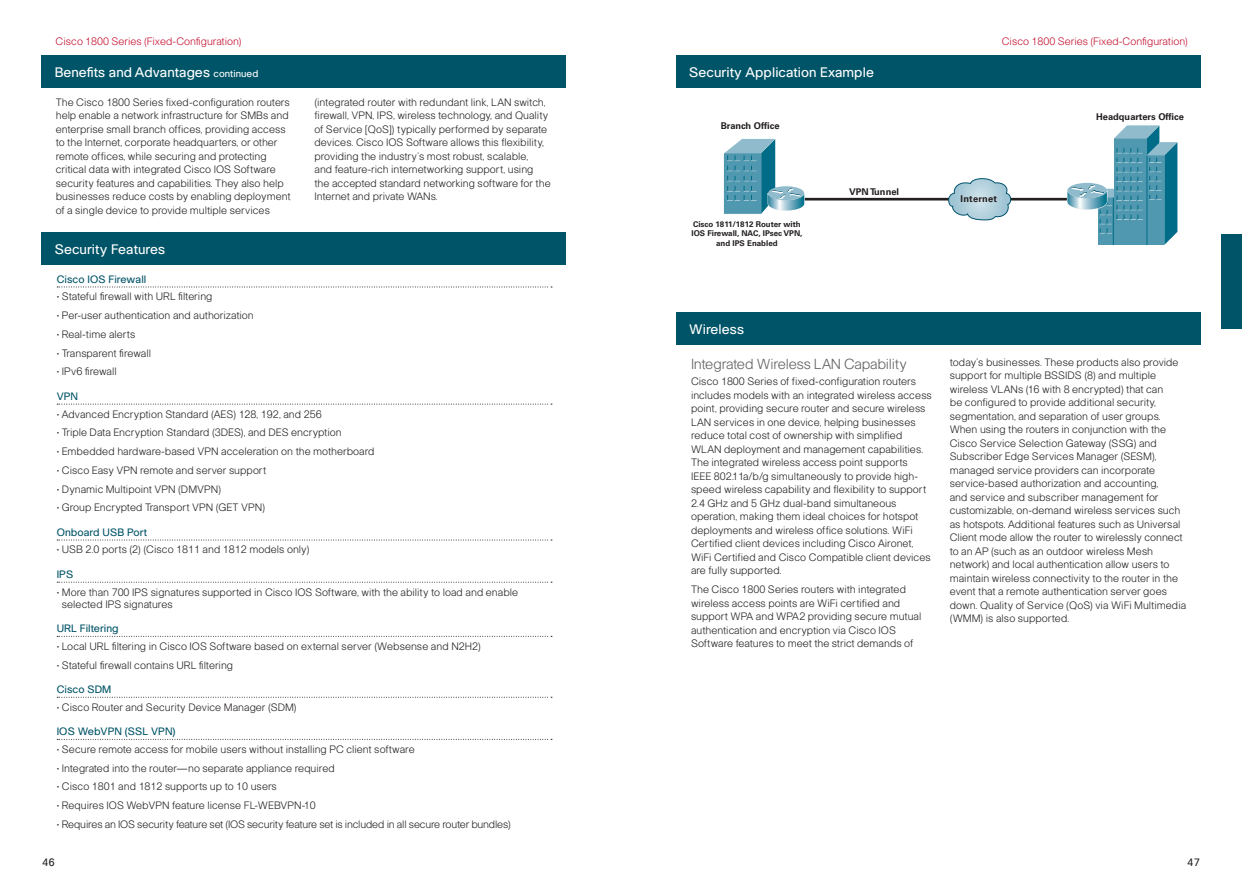
<style>
.page{position:relative;width:1242px;height:891px;background:#fff}
.page>*{position:absolute;margin:0;border:0;box-sizing:border-box;transform-origin:0 0}
.Product_Subhead_ligh{font:300 14.25px "Cisco";letter-spacing:-.015em;color:#5f5f62}
.Blue_Strip_regular{font:13.5px "Cisco";color:#fff}
.Product_Body_Copy_li{font:300 10.5px/13.5px "Cisco";color:#231f20}
.Product_Bullet_Copy{font:300 10.5px/12px "Cisco";color:#231f20}
.Product_Bullet_Copy-2{font:300 10.5px "Cisco";letter-spacing:-.02em;color:#231f20}
.Product_Subhead_w_do{font:10.5px "Cisco";color:#005467}
.SECTION_right{font:300 10.5px "Cisco";color:#c3102f}
.SECTION_left{font:300 10.5px "Cisco";color:#c3102f}
.t1{font:10.5px "Cisco";color:#231f20}
.t2{font:700 9.3px "Univers";color:#231f20}
.t3{font:700 9.3px "Univers";letter-spacing:.02em;color:#231f20}
.t4{font:700 7.95px/9.6px "Univers";color:#231f20;text-align:center}
.s1{font-size:9.75px}
</style>
<div class="page">
<div style="left:676px;top:312px;width:525px;height:32px;background:#005467"></div>
<hr style="left:800px;top:198px;width:272px;height:3px;background:#231f20">
<svg style="left:946px;top:178px;width:66px;height:42px"></svg>
<svg style="left:1067px;top:125px;width:111px;height:121px"></svg>
<svg style="left:724px;top:139px;width:81px;height:75px"></svg>
<div style="left:41px;top:55px;width:525px;height:32px;background:#005467"></div>
<div style="left:41px;top:232px;width:525px;height:33px;background:#005467"></div>
<div style="left:676px;top:55px;width:525px;height:32px;background:#005467"></div>
<svg style="left:57px;top:287px;width:495px;height:1px"></svg>
<svg style="left:57px;top:404px;width:495px;height:1px"></svg>
<svg style="left:57px;top:540px;width:495px;height:1px"></svg>
<svg style="left:57px;top:582px;width:495px;height:1px"></svg>
<svg style="left:57px;top:636px;width:495px;height:1px"></svg>
<svg style="left:57px;top:697px;width:495px;height:1px"></svg>
<svg style="left:57px;top:739px;width:495px;height:1px"></svg>
<div style="left:1222px;top:234px;width:20px;height:95px;background:#005467"></div>
<p class="SECTION_left" style="left:56px;top:35px;width:188px">Cisco 1800 Series (Fixed-Configuration)</p>
<p class="Blue_Strip_regular" style="left:55px;top:64px;width:205px">Benefits and Advantages <span class="s1">continued</span></p>
<p class="Product_Body_Copy_li" style="left:56px;top:95px;width:236px">The Cisco 1800 Series fixed-configuration routers help enable a network infrastructure for SMBs and enterprise small branch offices, providing access to the Internet, corporate headquarters, or other remote offices, while securing and protecting critical data with integrated Cisco IOS Software security features and capabilities. They also help businesses reduce costs by enabling deployment of a single device to provide multiple services</p>
<p class="Product_Body_Copy_li" style="left:315px;top:95px;width:238px">(integrated router with redundant link, LAN switch, firewall, VPN, IPS, wireless technology, and Quality of Service [QoS]) typically performed by separate devices. Cisco IOS Software allows this flexibility, providing the industry’s most robust, scalable,<br>and feature-rich internetworking support, using the accepted standard networking software for the Internet and private WANs.</p>
<p class="Blue_Strip_regular" style="left:55px;top:241px;width:112px">Security Features</p>
<p class="Product_Subhead_w_do" style="left:57px;top:273px;width:91px">Cisco IOS Firewall</p>
<p class="Product_Bullet_Copy" style="left:57px;top:290px;width:157px">• Stateful firewall with URL filtering</p>
<p class="Product_Bullet_Copy" style="left:57px;top:309px;width:198px">• Per-user authentication and authorization</p>
<p class="Product_Bullet_Copy" style="left:57px;top:328px;width:80px">• Real-time alerts</p>
<p class="Product_Bullet_Copy" style="left:57px;top:347px;width:96px">• Transparent firewall</p>
<p class="Product_Bullet_Copy" style="left:57px;top:365px;width:61px">• IPv6 firewall</p>
<p class="Product_Subhead_w_do" style="left:57px;top:390px;width:23px">VPN</p>
<p class="Product_Bullet_Copy" style="left:57px;top:408px;width:266px">• Advanced Encryption Standard (AES) 128, 192, and 256</p>
<p class="Product_Bullet_Copy" style="left:57px;top:426px;width:286px">• Triple Data Encryption Standard (3DES), and DES encryption</p>
<p class="Product_Bullet_Copy" style="left:57px;top:445px;width:319px">• Embedded hardware-based VPN acceleration on the motherboard</p>
<p class="Product_Bullet_Copy" style="left:57px;top:464px;width:211px">• Cisco Easy VPN remote and server support</p>
<p class="Product_Bullet_Copy" style="left:57px;top:483px;width:166px">• Dynamic Multipoint VPN (DMVPN)</p>
<p class="Product_Bullet_Copy" style="left:57px;top:501px;width:210px">• Group Encrypted Transport VPN (GET VPN)</p>
<p class="Product_Subhead_w_do" style="left:57px;top:526px;width:92px">Onboard USB Port</p>
<p class="Product_Bullet_Copy" style="left:57px;top:544px;width:254px">• USB 2.0 ports (2) (Cisco 1811 and 1812 models only)</p>
<p class="Product_Subhead_w_do" style="left:57px;top:568px;width:18px">IPS</p>
<p class="Product_Bullet_Copy" style="left:62px;top:586px;width:458px;text-indent:-5px">• More than 700 IPS signatures supported in Cisco IOS Software, with the ability to load and enable selected IPS signatures</p>
<p class="Product_Subhead_w_do" style="left:57px;top:623px;width:63px">URL Filtering</p>
<p class="Product_Bullet_Copy" style="left:57px;top:640px;width:426px">• Local URL filtering in Cisco IOS Software based on external server (Websense and N2H2)</p>
<p class="Product_Bullet_Copy" style="left:57px;top:659px;width:178px">• Stateful firewall contains URL filtering</p>
<p class="Product_Subhead_w_do" style="left:57px;top:683px;width:56px">Cisco SDM</p>
<p class="Product_Bullet_Copy" style="left:57px;top:701px;width:241px">• Cisco Router and Security Device Manager (SDM)</p>
<p class="Product_Subhead_w_do" style="left:57px;top:726px;width:120px">IOS WebVPN (SSL VPN)</p>
<p class="Product_Bullet_Copy" style="left:57px;top:743px;width:359px">• Secure remote access for mobile users without installing PC client software</p>
<p class="Product_Bullet_Copy" style="left:57px;top:762px;width:280px">• Integrated into the router—no separate appliance required</p>
<p class="Product_Bullet_Copy" style="left:57px;top:780px;width:222px">• Cisco 1801 and 1812 supports up to 10 users</p>
<p class="Product_Bullet_Copy" style="left:57px;top:799px;width:260px">• Requires IOS WebVPN feature license FL-WEBVPN-10</p>
<p class="Product_Bullet_Copy-2" style="left:57px;top:818px;width:455px">• Requires an IOS security feature set (IOS security feature set is included in all secure router bundles)</p>
<p class="Blue_Strip_regular" style="left:689px;top:64px;width:186px">Security Application Example</p>
<p class="t2" style="left:721px;top:121px;width:60px">Branch Office</p>
<p class="t4" style="left:691px;top:219px;width:113px">Cisco 1811/1812 Router with<br>IOS Firewall, NAC, IPsec VPN, and IPS Enabled</p>
<p class="t2" style="left:849px;top:186px;width:51px">VPN Tunnel</p>
<p class="SECTION_right" style="left:1002px;top:35px;width:188px">Cisco 1800 Series (Fixed-Configuration)</p>
<p class="t3" style="left:961px;top:193px;width:38px">Internet</p>
<p class="t2" style="left:1096px;top:111px;width:89px">Headquarters Office</p>
<p class="Blue_Strip_regular" style="left:689px;top:321px;width:56px">Wireless</p>
<p class="Product_Subhead_ligh" style="left:691px;top:355px;width:217px">Integrated Wireless LAN Capability</p>
<p class="Product_Body_Copy_li" style="left:691px;top:375px;width:242px">Cisco 1800 Series of fixed-configuration routers includes models with an integrated wireless access point, providing secure router and secure wireless LAN services in one device, helping businesses reduce total cost of ownership with simplified WLAN deployment and management capabilities.<br>The integrated wireless access point supports<br>IEEE 802.11a/b/g simultaneously to provide high&shy;speed wireless capability and flexibility to support 2.4 GHz and 5 GHz dual-band simultaneous operation, making them ideal choices for hotspot deployments and wireless office solutions. WiFi Certified client devices including Cisco Aironet, WiFi Certified and Cisco Compatible client devices are fully supported.</p>
<p class="Product_Body_Copy_li" style="left:691px;top:583px;width:232px">The Cisco 1800 Series routers with integrated wireless access points are WiFi certified and support WPA and WPA2 providing secure mutual authentication and encryption via Cisco IOS Software features to meet the strict demands of</p>
<p class="Product_Body_Copy_li" style="left:950px;top:355px;width:238px">today’s businesses. These products also provide support for multiple BSSIDS (8) and multiple wireless VLANs (16 with 8 encrypted) that can<br>be configured to provide additional security, segmentation, and separation of user groups.<br>When using the routers in conjunction with the Cisco Service Selection Gateway (SSG) and Subscriber Edge Services Manager (SESM), managed service providers can incorporate service-based authorization and accounting,<br>and service and subscriber management for customizable, on-demand wireless services such as hotspots. Additional features such as Universal Client mode allow the router to wirelessly connect to an AP (such as an outdoor wireless Mesh network) and local authentication allow users to maintain wireless connectivity to the router in the event that a remote authentication server goes down. Quality of Service (QoS) via WiFi Multimedia (WMM) is also supported.</p>
<p class="t1" style="left:42px;top:856px;width:14px">46</p>
<p class="t1" style="left:1187px;top:856px;width:14px">47</p>
</div>
